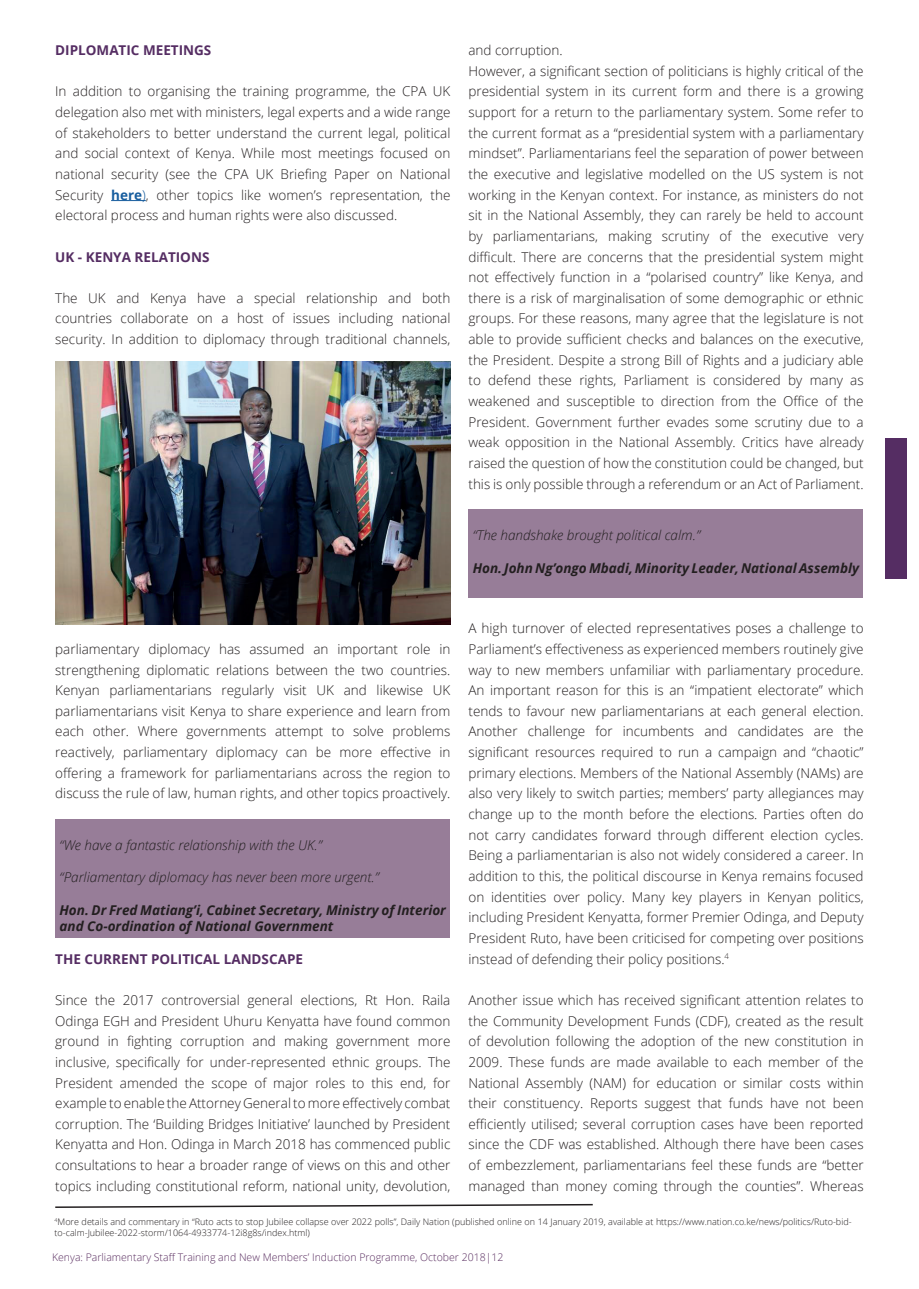
<style>
.page{position:relative;width:919px;height:1289px;background:#fff}
.page>*{position:absolute;margin:0;border:0;box-sizing:border-box;transform-origin:0 0}
.t1{font:300 13.5px/20.7px "Open Sans";color:#231f20;text-align:justify}
.t2{font:italic 700 13.5px/16.2px "Open Sans";color:#231f20}
.t3{font:italic 300 13.5px "Open Sans";color:#231f20}
.t4{font:700 13.5px "Open Sans";color:#552d63}
.t5{font:300 10.5px "Open Sans";color:#582c5f}
.t6{font:300 9px/10.8px "Open Sans";color:#231f20}
.s1{font-weight:700;color:#175d9e}
.s2{color:#175d9e}
</style>
<div class="page">
<hr style="left:111px;top:200px;width:35px;height:1px;background:#175d9e">
<div style="left:55px;top:819px;width:395px;height:119px;background:#977d98"></div>
<div style="left:468px;top:509px;width:395px;height:88px;background:#977d98"></div>
<div style="left:884px;top:438px;width:22px;height:140px;background:#552d63"></div>
<img style="left:55px;top:361px;width:395px;height:264px">
<svg style="left:55px;top:1203px;width:538px;height:5px"></svg>
<p class="t4" style="left:55px;top:41px;width:158px">DIPLOMATIC MEETINGS</p>
<p class="t1" style="left:55px;top:81px;width:396px">In addition to organising the training programme, the CPA UK delegation also met with ministers, legal experts and a wide range of stakeholders to better understand the current legal, political and social context of Kenya. While most meetings focused on national security (see the CPA UK Briefing Paper on National Security <span class="s1">here</span><span class="s2">)</span>, other topics like women’s representation, the electoral process and human rights were also discussed.</p>
<p class="t4" style="left:55px;top:247px;width:156px">UK - KENYA RELATIONS</p>
<p class="t1" style="left:55px;top:287px;width:396px">The UK and Kenya have a special relationship and both countries collaborate on a host of issues including national security. In addition to diplomacy through traditional channels,</p>
<p class="t1" style="left:468px;top:39px;width:396px;text-align:left">and corruption.<br>However, a significant section of politicians is highly critical of the presidential system in its current form and there is a growing support for a return to the parliamentary system. Some refer to the current format as a “presidential system with a parliamentary mindset”. Parliamentarians feel the separation of power between the executive and legislative modelled on the US system is not working in the Kenyan context. For instance, as ministers do not sit in the National Assembly, they can rarely be held to account by parliamentarians, making scrutiny of the executive very difficult. There are concerns that the presidential system might not effectively function in a “polarised country” like Kenya, and there is a risk of marginalisation of some demographic or ethnic groups. For these reasons, many agree that the legislature is not able to provide sufficient checks and balances on the executive, the President. Despite a strong Bill of Rights and a judiciary able to defend these rights, Parliament is considered by many as weakened and susceptible to direction from the Office of the President. Government further evades some scrutiny due to a weak opposition in the National Assembly. Critics have already raised the question of how the constitution could be changed, but this is only possible through a referendum or an Act of Parliament.</p>
<p class="t3" style="left:472px;top:526px;width:229px">“The handshake brought political calm.”</p>
<p class="t2" style="left:472px;top:559px;width:388px">Hon. John Ng’ongo Mbadi, Minority Leader, National Assembly</p>
<p class="t1" style="left:468px;top:617px;width:396px">A high turnover of elected representatives poses a challenge to Parliament’s effectiveness as experienced members routinely give way to new members unfamiliar with parliamentary procedure.<br>An important reason for this is an “impatient electorate” which tends to favour new parliamentarians at each general election.<br>Another challenge for incumbents and candidates are the significant resources required to run a campaign and “chaotic” primary elections. Members of the National Assembly (NAMs) are also very likely to switch parties; members’ party allegiances may change up to the month before the elections. Parties often do not carry candidates forward through different election cycles.<br>Being a parliamentarian is also not widely considered a career. In addition to this, the political discourse in Kenya remains focused on identities over policy. Many key players in Kenyan politics, including President Kenyatta, former Premier Odinga, and Deputy President Ruto, have been criticised for competing over positions instead of defending their policy positions.<sup>4</sup></p>
<p class="t1" style="left:468px;top:989px;width:396px">Another issue which has received significant attention relates to the Community Development Funds (CDF), created as the result of devolution following the adoption of the new constitution in 2009. These funds are made available to each member of the National Assembly (NAM) for education or similar costs within their constituency. Reports suggest that funds have not been efficiently utilised; several corruption cases have been reported since the CDF was established. Although there have been cases of embezzlement, parliamentarians feel these funds are “better managed than money coming through the counties”. Whereas</p>
<p class="t6" style="left:55px;top:1215px;width:798px"><sup>4</sup>More details and commentary in “Ruto acts to stop Jubilee collapse over 2022 polls”, Daily Nation (published online on 14 January 2019, available at https://www.nation.co.ke/news/politics/Ruto-bid&shy;to-calm-Jubilee-2022-storm/1064-4933774-12i8g8s/index.html)</p>
<p class="t1" style="left:55px;top:638px;width:396px">parliamentary diplomacy has assumed an important role in strengthening diplomatic relations between the two countries.<br>Kenyan parliamentarians regularly visit UK and likewise UK parliamentarians visit Kenya to share experience and learn from each other. Where governments attempt to solve problems reactively, parliamentary diplomacy can be more effective in offering a framework for parliamentarians across the region to discuss the rule of law, human rights, and other topics proactively.</p>
<p class="t3" style="left:59px;top:835px;width:264px">“We have a fantastic relationship with the UK.”</p>
<p class="t3" style="left:59px;top:868px;width:321px">“Parliamentary diplomacy has never been more urgent.”</p>
<p class="t2" style="left:59px;top:901px;width:388px">Hon. Dr Fred Matiang’i, Cabinet Secretary, Ministry of Interior and Co-ordination of National Government</p>
<p class="t4" style="left:55px;top:949px;width:249px">THE CURRENT POLITICAL LANDSCAPE</p>
<p class="t1" style="left:55px;top:989px;width:396px">Since the 2017 controversial general elections, Rt Hon. Raila Odinga EGH and President Uhuru Kenyatta have found common ground in fighting corruption and making government more inclusive, specifically for under-represented ethnic groups. The President amended the scope of major roles to this end, for example to enable the Attorney General to more effectively combat corruption. The ‘Building Bridges Initiative’ launched by President Kenyatta and Hon. Odinga in March 2018 has commenced public consultations to hear a broader range of views on this and other topics including constitutional reform, national unity, devolution,</p>
<p class="t5" style="left:52px;top:1249px;width:453px">Kenya: Parliamentary Staff Training and New Members’ Induction Programme, October 2018|12</p>
</div>
